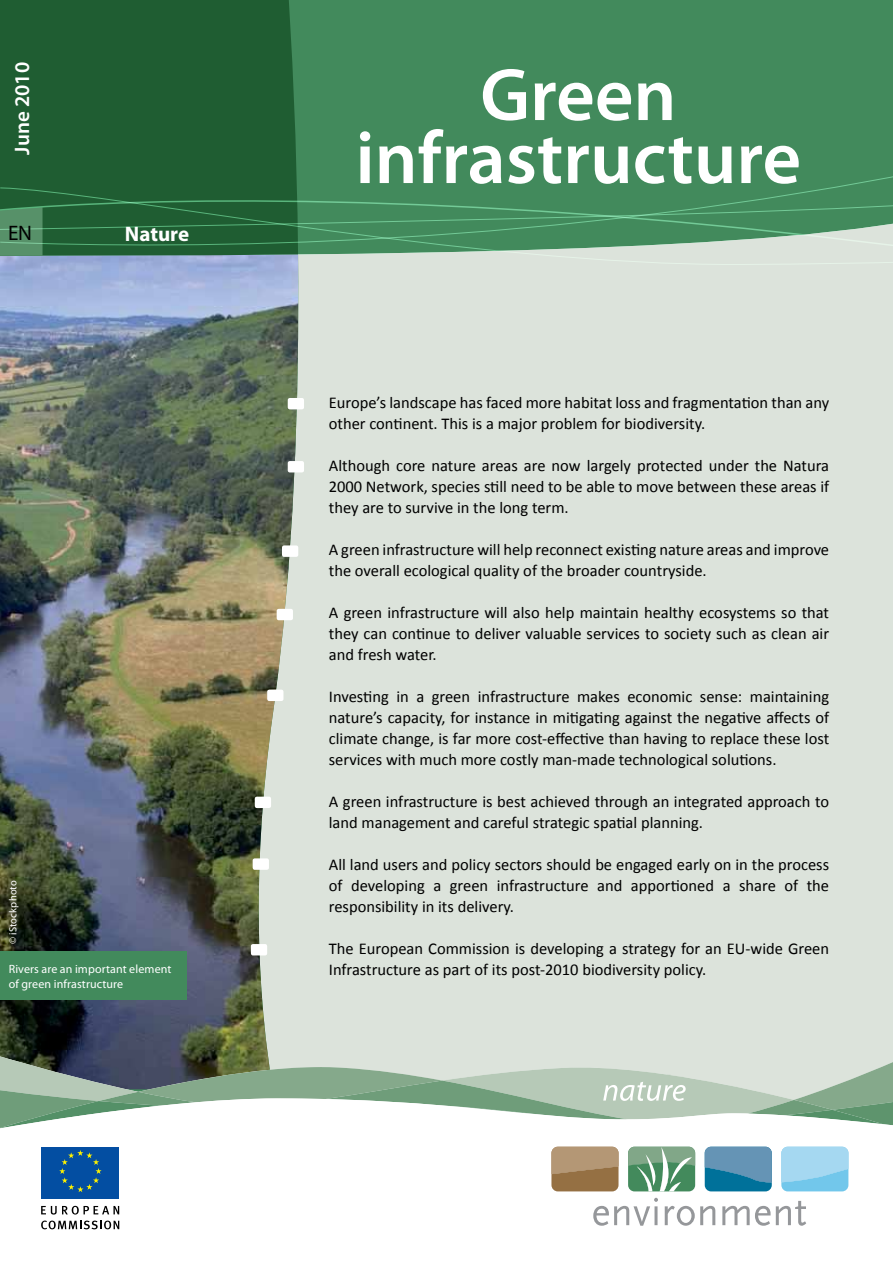
<style>
.page{position:relative;width:893px;height:1263px;background:#fff}
.page>*{position:absolute;margin:0;border:0;box-sizing:border-box;transform-origin:0 0}
.t1{font:600 75px/63px "Myriad Pro";color:#fff;text-align:center}
.t2{font:600 21px "Myriad Pro";color:#fff}
.t3{font:700 21px "Myriad Pro";color:#fff}
.t4{font:21px "Myriad Pro";color:#000}
.t5{font:16.5px/21px "Calibri";color:#000}
.t6{font:12px/15px "Myriad Pro";letter-spacing:.01em;color:#fff}
.t7{font:10.5px "Myriad Pro";letter-spacing:.01em;color:#fff}
</style>
<div class="page">
<div style="left:312px;top:266px;width:581px;height:784px;background:#dce3db"></div>
<div style="left:298px;top:0;width:595px;height:165px;background:#428a5c"></div>
<div style="left:299px;top:266px;width:13px;height:784px;background:#dce3db"></div>
<img style="left:0;top:266px;width:299px;height:784px">
<div style="left:0;top:0;width:298px;height:165px;background:#1f5d32"></div>
<svg style="left:0;top:165px;width:893px;height:22px;background:#367b4e"></svg>
<svg style="left:0;top:187px;width:893px;height:79px;background:#5b9370"></svg>
<div style="left:0;top:951px;width:187px;height:49px;background:#428a5c"></div>
<div style="left:288px;top:398px;width:16px;height:11px;background:#fff;border-radius:2px"></div>
<div style="left:288px;top:461px;width:16px;height:11px;background:#fff;border-radius:2px"></div>
<div style="left:282px;top:545px;width:16px;height:12px;background:#fff;border-radius:2px"></div>
<div style="left:277px;top:609px;width:16px;height:11px;background:#fff;border-radius:2px"></div>
<div style="left:267px;top:690px;width:16px;height:11px;background:#fff;border-radius:2px"></div>
<div style="left:255px;top:797px;width:16px;height:11px;background:#fff;border-radius:2px"></div>
<div style="left:253px;top:858px;width:16px;height:12px;background:#fff;border-radius:2px"></div>
<div style="left:251px;top:944px;width:16px;height:11px;background:#fff;border-radius:2px"></div>
<svg style="left:41px;top:1146px;width:808px;height:84px"></svg>
<svg style="left:551px;top:1147px;width:67px;height:44px;background:#a6865f"></svg>
<svg style="left:705px;top:1147px;width:67px;height:44px;background:#4288ac"></svg>
<svg style="left:781px;top:1147px;width:67px;height:44px;background:#96d3ef"></svg>
<svg style="left:628px;top:1147px;width:67px;height:44px;background:#77a785"></svg>
<svg style="left:593px;top:1198px;width:65px;height:28px"></svg>
<svg style="left:665px;top:1206px;width:50px;height:20px"></svg>
<svg style="left:722px;top:1201px;width:84px;height:25px"></svg>
<svg style="left:0;top:1050px;width:893px;height:79px"></svg>
<div style="left:41px;top:1147px;width:78px;height:52px;background:#034ea2"></div>
<svg style="left:59px;top:1150px;width:43px;height:42px"></svg>
<svg style="left:41px;top:1206px;width:78px;height:8px"></svg>
<svg style="left:41px;top:1220px;width:78px;height:9px"></svg>
<p class="t2" style="left:10px;top:155px;width:94px;rotate:-90deg">June 2010</p>
<p class="t4" style="left:8px;top:221px;width:25px">EN</p>
<p class="t3" style="left:125px;top:222px;width:66px">Nature</p>
<p class="t7" style="left:7px;top:944px;width:65px;rotate:-90deg">© iStockphoto</p>
<p class="t6" style="left:9px;top:961px;width:164px">Rivers are an important element of green infrastructure</p>
<h1 class="t1" style="left:355px;top:65px;width:447px">Green infrastructure</h1>
<p class="t5" style="left:329px;top:391px;width:502px">Europe’s landscape has faced more habitat loss and fragmentation than any other continent. This is a major problem for biodiversity.</p>
<p class="t5" style="left:329px;top:454px;width:502px;text-align:justify">Although core nature areas are now largely protected under the Natura 2000 Network, species still need to be able to move between these areas if they are to survive in the long term.</p>
<p class="t5" style="left:329px;top:538px;width:502px">A green infrastructure will help reconnect existing nature areas and improve the overall ecological quality of the broader countryside.</p>
<p class="t5" style="left:329px;top:601px;width:502px;text-align:justify">A green infrastructure will also help maintain healthy ecosystems so that they can continue to deliver valuable services to society such as clean air and fresh water.</p>
<p class="t5" style="left:329px;top:685px;width:502px;text-align:justify">Investing in a green infrastructure makes economic sense: maintaining nature’s capacity, for instance in mitigating against the negative affects of climate change, is far more cost-effective than having to replace these lost services with much more costly man-made technological solutions.</p>
<p class="t5" style="left:329px;top:790px;width:502px">A green infrastructure is best achieved through an integrated approach to land management and careful strategic spatial planning.</p>
<p class="t5" style="left:329px;top:853px;width:502px;text-align:justify">All land users and policy sectors should be engaged early on in the process of developing a green infrastructure and apportioned a share of the responsibility in its delivery.</p>
<p class="t5" style="left:329px;top:937px;width:502px">The European Commission is developing a strategy for an EU-wide Green<br>Infrastructure as part of its post-2010 biodiversity policy.</p>
</div>
